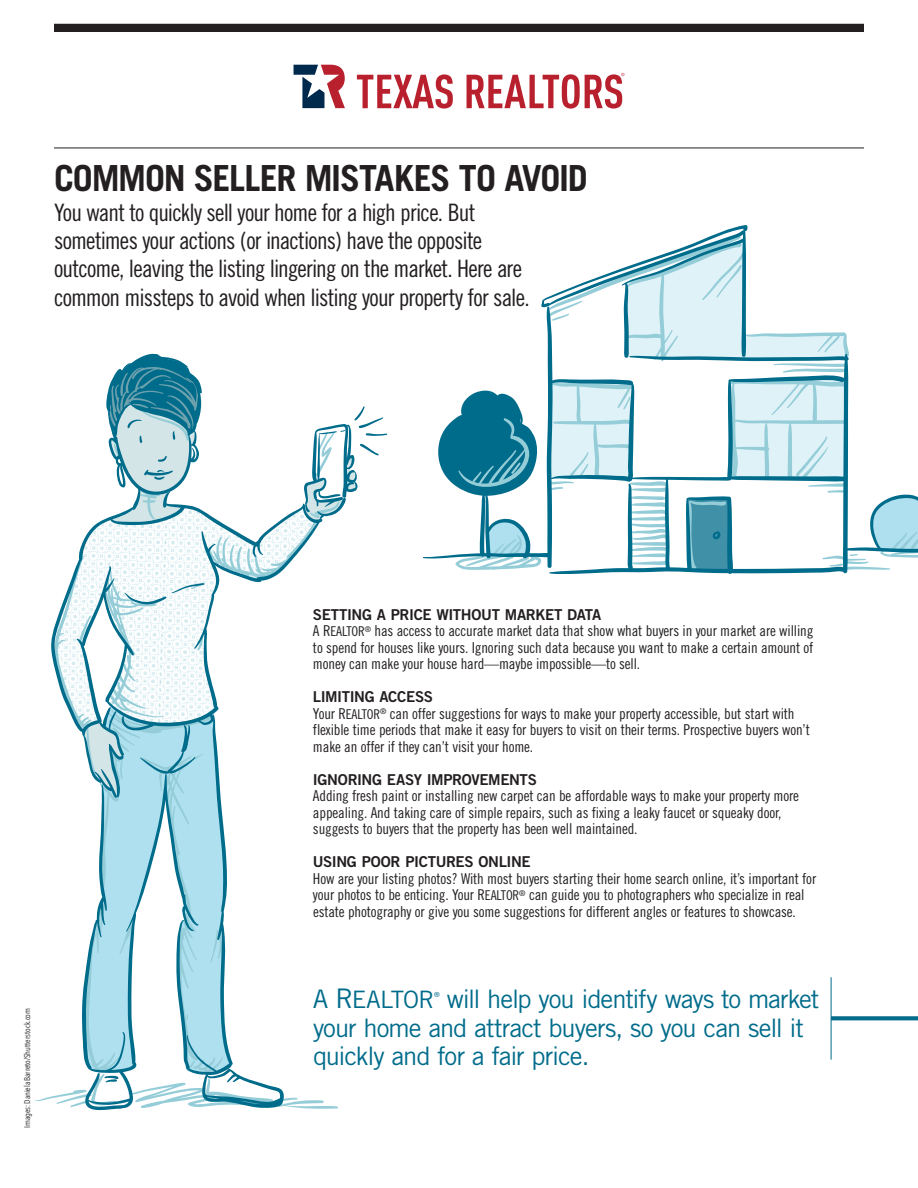
<style>
.page{position:relative;width:918px;height:1188px;background:#fff}
.page>*{position:absolute;margin:0;border:0;box-sizing:border-box;transform-origin:0 0}
.t1{font:700 36px "Trade Gothic";letter-spacing:-.035em;color:#231f20}
.t2{font:25.5px/28.5px "Trade Gothic";letter-spacing:-.04em;color:#006c8b}
.t3{font:24px/28.5px "Trade Gothic Cond Eighteen";letter-spacing:-.035em;color:#231f20}
.t4{font:24px "Trade Gothic";letter-spacing:-.035em;color:#006c8b}
.t5{font:15px/16.5px "Trade Gothic Cond Eighteen";letter-spacing:-.01em;color:#231f20}
.t6{font:15px "Trade Gothic Bold Two";letter-spacing:-.025em;color:#231f20}
.t7{font:8.25px "Avenir Next Condensed";letter-spacing:-.005em;color:#231f20}
.t8{font:7.05px "Trade Gothic";color:#006c8b}
.s1{font-size:13.5px}
.s2{font-size:25.5px}
.s3{font-size:27px}
</style>
<div class="page">
<div style="left:54px;top:24px;width:810px;height:8px;background:#231f20"></div>
<hr style="left:54px;top:148px;width:810px;height:1px;background:#231f20">
<svg style="left:294px;top:65px;width:51px;height:43px"></svg>
<svg style="left:357px;top:74px;width:96px;height:35px"></svg>
<svg style="left:467px;top:73px;width:157px;height:36px"></svg>
<svg style="left:35px;top:353px;width:353px;height:758px"></svg>
<svg style="left:832px;top:1016px;width:86px;height:4px"></svg>
<hr style="left:831px;top:977px;width:1px;height:83px;background:#006c8b">
<svg style="left:423px;top:440px;width:425px;height:134px"></svg>
<svg style="left:440px;top:225px;width:478px;height:346px"></svg>
<h1 class="t1" style="left:54px;top:156px;width:535px">COMMON SELLER MISTAKES TO AVOID</h1>
<h3 class="t3" style="left:54px;top:197px;width:477px">You want to quickly sell your home for a high price. But sometimes your actions (or inactions) have the opposite outcome, leaving the listing lingering on the market. Here are common missteps to avoid when listing your property for sale.</h3>
<p class="t7" style="left:20px;top:1128px;width:121px;rotate:-90deg">Images: Daniela Barreto/Shutterstock.com</p>
<p class="t6" style="left:313px;top:605px;width:290px">SETTING A PRICE WITHOUT MARKET DATA</p>
<p class="t5" style="left:313px;top:622px;width:502px;text-align:justify">A R<span class="s1">EALTOR</span><sup>®</sup> has access to accurate market data that show what buyers in your market are willing to spend for houses like yours. Ignoring such data because you want to make a certain amount of money can make your house hard—maybe impossible—to sell.</p>
<p class="t6" style="left:313px;top:687px;width:122px">LIMITING ACCESS</p>
<p class="t5" style="left:313px;top:705px;width:499px">Your R<span class="s1">EALTOR</span><sup>®</sup> can offer suggestions for ways to make your property accessible, but start with flexible time periods that make it easy for buyers to visit on their terms. Prospective buyers won’t make an offer if they can’t visit your home.</p>
<p class="t6" style="left:313px;top:770px;width:225px">IGNORING EASY IMPROVEMENTS</p>
<p class="t5" style="left:313px;top:787px;width:487px">Adding fresh paint or installing new carpet can be affordable ways to make your property more appealing. And taking care of simple repairs, such as fixing a leaky faucet or squeaky door, suggests to buyers that the property has been well maintained.</p>
<p class="t6" style="left:313px;top:852px;width:219px">USING POOR PICTURES ONLINE</p>
<p class="t5" style="left:313px;top:870px;width:505px">How are your listing photos? With most buyers starting their home search online, it’s important for your photos to be enticing. Your R<span class="s1">EALTOR</span><sup>®</sup> can guide you to photographers who specialize in real estate photography or give you some suggestions for different angles or features to showcase.</p>
<h3 class="t4" style="left:313px;top:985px;width:123px"><span class="s2">A</span> <span class="s3">R</span>EALTOR</h3>
<p class="t8" style="left:434px;top:990px;width:7px">®</p>
<h2 class="t2" style="left:313px;top:984px;width:508px;text-indent:134px">will help you identify ways to market your home and attract buyers, so you can sell it quickly and for a fair price.</h2>
</div>
